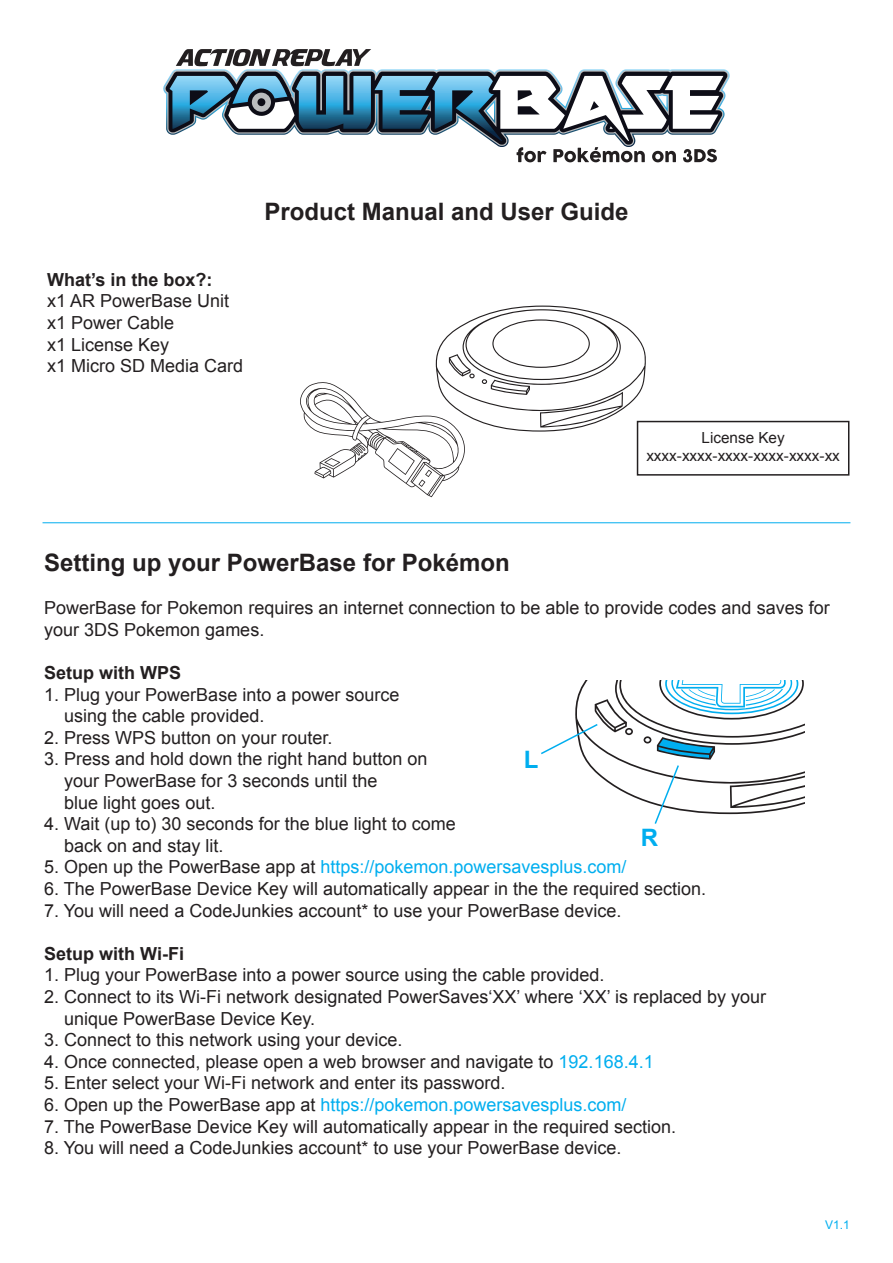
<style>
.page{position:relative;width:893px;height:1263px;background:#fff}
.page>*{position:absolute;margin:0;border:0;box-sizing:border-box;transform-origin:0 0}
.t1{font:700 24px "Arial";color:#231f20}
.t2{font:700 24px "Arial";color:#00aeef}
.t3{font:18px/21.6px "Arial";color:#231f20}
.t4{font:18px "Arial";color:#00aeef}
.t5{font:700 18px "Arial";color:#231f20}
.t6{font:15.3px/18.3px "Arial";color:#231f20;text-align:center}
.t7{font:12px "Arial";color:#00aeef}
.s1{color:#231f20}
.s2{color:#00aeef}
</style>
<div class="page">
<svg style="left:541px;top:680px;width:264px;height:144px"></svg>
<div style="left:637px;top:421px;width:212px;height:55px;border:2px solid #231f20"></div>
<svg style="left:300px;top:306px;width:347px;height:191px"></svg>
<hr style="left:43px;top:522px;width:807px;height:1px;background:#00aeef">
<svg style="left:163px;top:49px;width:566px;height:113px"></svg>
<p class="t5" style="left:47px;top:268px;width:167px">What’s in the box?:</p>
<p class="t3" style="left:47px;top:290px;width:198px">x1 AR PowerBase Unit x1 Power Cable<br>x1 License Key<br>x1 Micro SD Media Card</p>
<h1 class="t1" style="left:264px;top:196px;width:366px">Product Manual and User Guide</h1>
<p class="t6" style="left:646px;top:429px;width:195px">License Key xxxx-xxxx-xxxx-xxxx-xxxx-xx</p>
<h1 class="t1" style="left:44px;top:547px;width:467px">Setting up your PowerBase for Pokémon</h1>
<p class="t3" style="left:44px;top:597px;width:787px">PowerBase for Pokemon requires an internet connection to be able to provide codes and saves for your 3DS Pokemon games.</p>
<p class="t5" style="left:44px;top:661px;width:139px">Setup with WPS</p>
<p class="t3" style="left:64px;top:684px;width:337px;text-indent:-20px">1. Plug your PowerBase into a power source using the cable provided.</p>
<p class="t3" style="left:44px;top:727px;width:290px">2. Press WPS button on your router.</p>
<p class="t3" style="left:64px;top:748px;width:365px;text-indent:-20px">3. Press and hold down the right hand button on your PowerBase for 3 seconds until the<br>blue light goes out.</p>
<p class="t3" style="left:64px;top:813px;width:393px;text-indent:-20px">4. Wait (up to) 30 seconds for the blue light to come back on and stay lit.</p>
<p class="t4" style="left:44px;top:855px;width:584px"><span class="s1">5. Open up the PowerBase app at</span> https://pokemon.powersavesplus.com/</p>
<p class="t3" style="left:44px;top:878px;width:663px">6. The PowerBase Device Key will automatically appear in the the required section.</p>
<p class="t3" style="left:44px;top:900px;width:579px">7. You will need a CodeJunkies account* to use your PowerBase device.</p>
<p class="t5" style="left:44px;top:942px;width:141px">Setup with Wi-Fi</p>
<p class="t3" style="left:44px;top:964px;width:562px">1. Plug your PowerBase into a power source using the cable provided.</p>
<p class="t3" style="left:64px;top:986px;width:703px;text-indent:-20px">2. Connect to its Wi-Fi network designated PowerSaves‘XX’ where ‘XX’ is replaced by your unique PowerBase Device Key.</p>
<p class="t3" style="left:44px;top:1029px;width:360px">3. Connect to this network using your device.</p>
<p class="t3" style="left:44px;top:1051px;width:611px">4. Once connected, please open a web browser and navigate to <span class="s2">192.168.4.1</span></p>
<p class="t3" style="left:44px;top:1072px;width:463px">5. Enter select your Wi-Fi network and enter its password.</p>
<p class="t4" style="left:44px;top:1093px;width:584px"><span class="s1">6. Open up the PowerBase app at</span> https://pokemon.powersavesplus.com/</p>
<p class="t3" style="left:44px;top:1116px;width:633px">7. The PowerBase Device Key will automatically appear in the required section.</p>
<p class="t3" style="left:44px;top:1137px;width:579px">8. You will need a CodeJunkies account* to use your PowerBase device.</p>
<h1 class="t2" style="left:524px;top:743px;width:16px">L</h1>
<h1 class="t2" style="left:641px;top:822px;width:19px">R</h1>
<p class="t7" style="left:825px;top:1217px;width:26px">V1.1</p>
</div>
